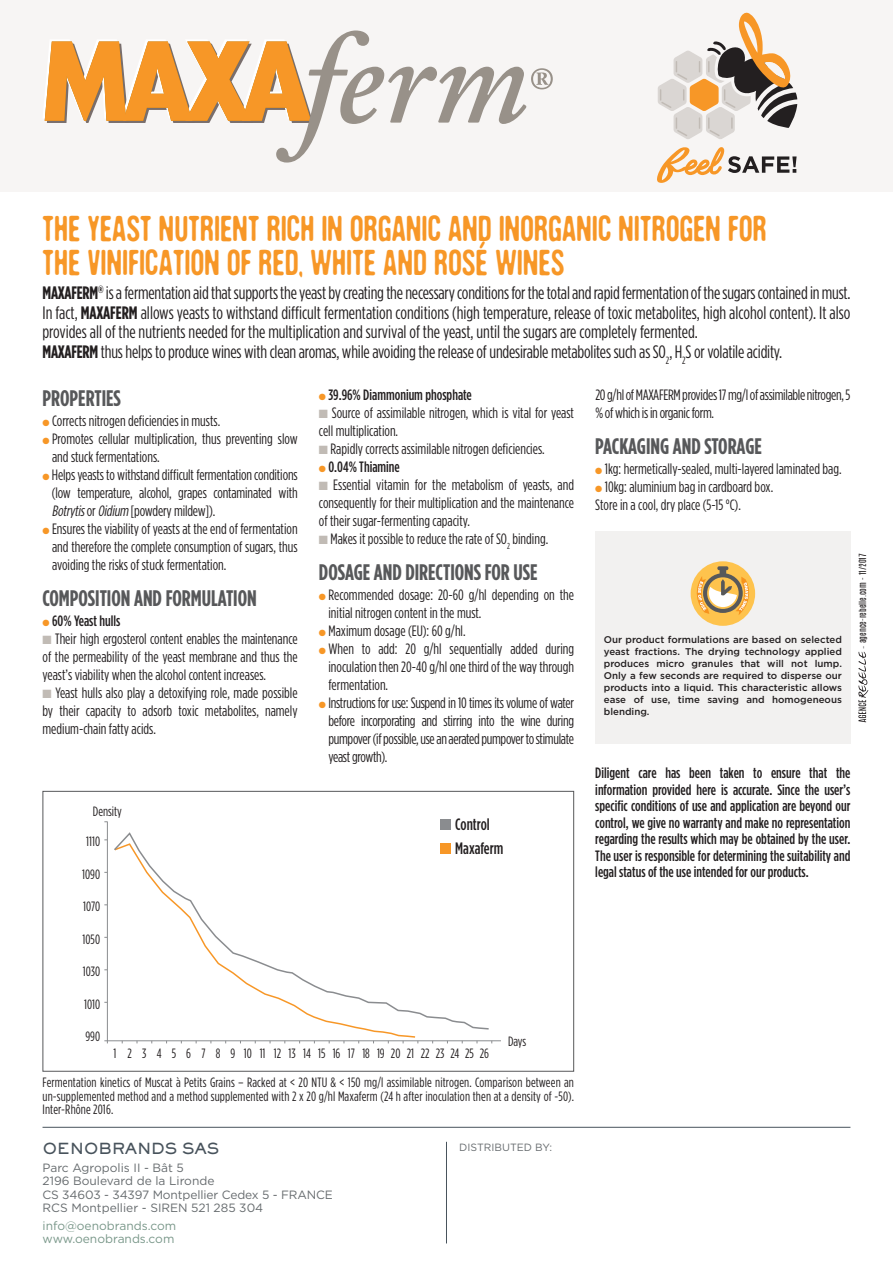
<style>
.page{position:relative;width:893px;height:1263px;background:#fff}
.page>*{position:absolute;margin:0;border:0;box-sizing:border-box;transform-origin:0 0}
.t1{font:37.5px/34.5px "DCC Thealiensarecoming";letter-spacing:.01em;color:#f79727}
.t2{font:700 condensed 22.5px "Gotham HTF";color:#57585a}
.t3{font:condensed 18px/19.5px "Gotham HTF";letter-spacing:-.01em;color:#231f20}
.t4{font:500 condensed 16.5px/23.2px "Gotham HTF";color:#231f20}
.t5{font:condensed 15px/18px "Gotham HTF";color:#231f20;text-align:justify}
.t6{font:500 condensed 15px/16.5px "Gotham HTF";color:#231f20;text-align:justify}
.t7{font:condensed 15px/18px "Gotham HTF";letter-spacing:-.02em;color:#231f20}
.t8{font:15px "AT Sackers Heavy Gothic";letter-spacing:-.02em;color:#48535c}
.t9{font:condensed 13.5px/13.5px "Gotham HTF";color:#231f20;text-align:justify}
.t10{font:12px/13.5px "Gotham HTF";color:#666b6e}
.t11{font:12px/13.5px "Gotham HTF";color:#799789}
.t12{font:10.5px "Gotham HTF";color:#666b6e}
.t13{font:500 9.75px/12px "Gotham HTF";color:#231f20;text-align:justify}
.t14{font:8.25px "Antonio";color:#231f20}
.s1{font-weight:700}
.s2{color:#f79727}
.s3{font-style:italic}
.s4{color:#c1bbb5}
.s5{font-family:"Gotham HTF";font-weight:300;color:#3e3e3f}
</style>
<div class="page">
<div style="left:0;top:0;width:893px;height:191px;background:#f7f5f4"></div>
<hr style="left:43px;top:1127px;width:807px;height:1px;background:#48535c">
<hr style="left:446px;top:1142px;width:1px;height:101px;background:#48535c">
<svg style="left:657px;top:147px;width:139px;height:36px"></svg>
<svg style="left:658px;top:12px;width:139px;height:127px"></svg>
<svg style="left:43px;top:31px;width:510px;height:132px"></svg>
<div style="left:595px;top:531px;width:255px;height:213px;background:#f2f1f0"></div>
<div style="left:691px;top:561px;width:64px;height:65px;background:#fec34d;border-radius:50%"></div>
<svg style="left:696px;top:566px;width:53px;height:49px"></svg>
<div style="left:43px;top:791px;width:531px;height:280px;border:1px solid #57585a"></div>
<div style="left:440px;top:820px;width:11px;height:10px;background:#8a8c8f"></div>
<svg style="left:107px;top:821px;width:394px;height:220px"></svg>
<svg style="left:113px;top:1030px;width:304px;height:9px"></svg>
<svg style="left:112px;top:831px;width:378px;height:199px"></svg>
<svg style="left:858px;top:652px;width:10px;height:70px"></svg>
<h1 class="t1" style="left:43px;top:210px;width:726px">THE YEAST NUTRIENT RICH IN ORGANIC AND INORGANIC NITROGEN FOR<br>THE VINIFICATION OF RED, WHITE AND ROSÉ WINES</h1>
<p class="t3" style="left:43px;top:283px;width:809px"><span class="s1">MAXAFERM</span><sup>®</sup> is a fermentation aid that supports the yeast by creating the necessary conditions for the total and rapid fermentation of the sugars contained in must.<br>In fact, <span class="s1">MAXAFERM</span> allows yeasts to withstand difficult fermentation conditions (high temperature, release of toxic metabolites, high alcohol content). It also provides all of the nutrients needed for the multiplication and survival of the yeast, until the sugars are completely fermented.<br><span class="s1">MAXAFERM</span> thus helps to produce wines with clean aromas, while avoiding the release of undesirable metabolites such as SO<sub>2</sub>, H<sub>2</sub>S or volatile acidity.</p>
<h2 class="t2" style="left:43px;top:385px;width:80px">PROPERTIES</h2>
<p class="t5" style="left:43px;top:411px;width:179px"><span class="s2">●</span> Corrects nitrogen deficiencies in musts.</p>
<p class="t5" style="left:52px;top:429px;width:247px;text-indent:-10px"><span class="s2">●</span> Promotes cellular multiplication, thus preventing slow and stuck fermentations.</p>
<p class="t5" style="left:52px;top:465px;width:247px;text-indent:-9px"><span class="s2">●</span> Helps yeasts to withstand difficult fermentation conditions (low temperature, alcohol, grapes contaminated with <span class="s3">Botrytis</span>or <span class="s3">Oidium</span> [powdery mildew]).</p>
<p class="t5" style="left:52px;top:519px;width:247px;text-indent:-10px"><span class="s2">●</span> Ensures the viability of yeasts at the end of fermentation and therefore the complete consumption of sugars, thus avoiding the risks of stuck fermentation.</p>
<h2 class="t2" style="left:43px;top:585px;width:216px">COMPOSITION AND FORMULATION</h2>
<p class="t6" style="left:43px;top:612px;width:79px"><span class="s2">●</span> 60% Yeast hulls</p>
<p class="t5" style="left:43px;top:630px;width:257px"><span class="s4">■</span> Their high ergosterol content enables the maintenance of the permeability of the yeast membrane and thus the yeast’s viability when the alcohol content increases.</p>
<p class="t5" style="left:43px;top:684px;width:257px"><span class="s4">■</span> Yeast hulls also play a detoxifying role, made possible by their capacity to adsorb toxic metabolites, namely medium-chain fatty acids.</p>
<p class="t9" style="left:93px;top:804px;width:30px">Density</p>
<p class="t9" style="left:86px;top:834px;width:15px">1110</p>
<p class="t9" style="left:82px;top:867px;width:19px">1090</p>
<p class="t9" style="left:83px;top:899px;width:18px">1070</p>
<p class="t9" style="left:83px;top:932px;width:19px">1050</p>
<p class="t9" style="left:83px;top:964px;width:19px">1030</p>
<p class="t9" style="left:84px;top:997px;width:17px">1010</p>
<p class="t6" style="left:319px;top:386px;width:154px"><span class="s2">●</span> 39.96% Diammonium phosphate</p>
<p class="t5" style="left:319px;top:403px;width:257px"><span class="s4">■</span> Source of assimilable nitrogen, which is vital for yeast cell multiplication.</p>
<p class="t5" style="left:319px;top:439px;width:227px"><span class="s4">■</span> Rapidly corrects assimilable nitrogen deficiencies.</p>
<p class="t6" style="left:319px;top:458px;width:82px"><span class="s2">●</span> 0.04% Thiamine</p>
<p class="t5" style="left:319px;top:475px;width:257px"><span class="s4">■</span> Essential vitamin for the metabolism of yeasts, and consequently for their multiplication and the maintenance of their sugar-fermenting capacity.</p>
<p class="t5" style="left:319px;top:529px;width:231px"><span class="s4">■</span> Makes it possible to reduce the rate of SO<sub>2</sub> binding.</p>
<h2 class="t2" style="left:319px;top:559px;width:220px">DOSAGE AND DIRECTIONS FOR USE</h2>
<p class="t5" style="left:328px;top:585px;width:247px;text-indent:-10px"><span class="s2">●</span> Recommended dosage: 20-60 g/hl depending on the initial nitrogen content in the must.</p>
<p class="t5" style="left:319px;top:621px;width:148px"><span class="s2">●</span> Maximum dosage (EU): 60 g/hl.</p>
<p class="t5" style="left:328px;top:639px;width:247px;text-indent:-10px"><span class="s2">●</span> When to add: 20 g/hl sequentially added during inoculation then 20-40 g/hl one third of the way through fermentation.</p>
<p class="t5" style="left:328px;top:693px;width:247px;text-indent:-10px"><span class="s2">●</span> Instructions for use: Suspend in 10 times its volume of water before incorporating and stirring into the wine during pumpover (if possible, use an aerated pumpover to stimulate yeast growth).</p>
<p class="t4" style="left:455px;top:812px;width:50px">Control<br>Maxaferm</p>
<p class="t9" style="left:85px;top:1029px;width:16px">990</p>
<p class="t9" style="left:113px;top:1046px;width:377px">1 2 3 4 5 6 7 8 9 10 11 121314151617181920212223242526</p>
<p class="t9" style="left:508px;top:1034px;width:20px">Days</p>
<p class="t9" style="left:43px;top:1075px;width:533px">Fermentation kinetics of Muscat à Petits Grains – Racked at &lt; 20 NTU &amp; &lt; 150 mg/l assimilable nitrogen. Comparison between an un-supplemented method and a method supplemented with 2 x 20 g/hl Maxaferm (24 h after inoculation then at a density of -50).<br>Inter-Rhône 2016.</p>
<p class="t7" style="left:595px;top:385px;width:257px">20 g/hl of MAXAFERM provides 17 mg/l of assimilable nitrogen, 5 % of which is in organic form.</p>
<h2 class="t2" style="left:595px;top:433px;width:168px">PACKAGING AND STORAGE</h2>
<p class="t5" style="left:595px;top:459px;width:248px"><span class="s2">●</span> 1kg: hermetically-sealed, multi-layered laminated bag.</p>
<p class="t5" style="left:595px;top:477px;width:179px"><span class="s2">●</span> 10kg: aluminium bag in cardboard box.<br>Store in a cool, dry place (5-15 °C).</p>
<p class="t13" style="left:604px;top:633px;width:240px">Our product formulations are based on selected yeast fractions. The drying technology applied produces micro granules that will not lump.<br>Only a few seconds are required to disperse our products into a liquid. This characteristic allows ease of use, time saving and homogeneous blending.</p>
<p class="t14" style="left:856px;top:649px;width:97px;rotate:-90deg"><span class="s5">-</span> agence-rebelle.com - 11/2017</p>
<p class="t6" style="left:595px;top:764px;width:257px">Diligent care has been taken to ensure that the information provided here is accurate. Since the user’s specific conditions of use and application are beyond our control, we give no warranty and make no representation regarding the results which may be obtained by the user.<br>The user is responsible for determining the suitability and legal status of the use intended for our products.</p>
<p class="t8" style="left:43px;top:1138px;width:178px">OENOBRANDS SAS</p>
<p class="t10" style="left:43px;top:1160px;width:292px">Parc Agropolis II - Bât 5<br>2196 Boulevard de la Lironde<br>CS 34603 - 34397 Montpellier Cedex 5 - FRANCE<br>RCS Montpellier - SIREN 521 285 304</p>
<p class="t11" style="left:43px;top:1219px;width:135px">info@oenobrands.com www.oenobrands.com</p>
<p class="t12" style="left:459px;top:1141px;width:95px">DISTRIBUTED BY:</p>
</div>
